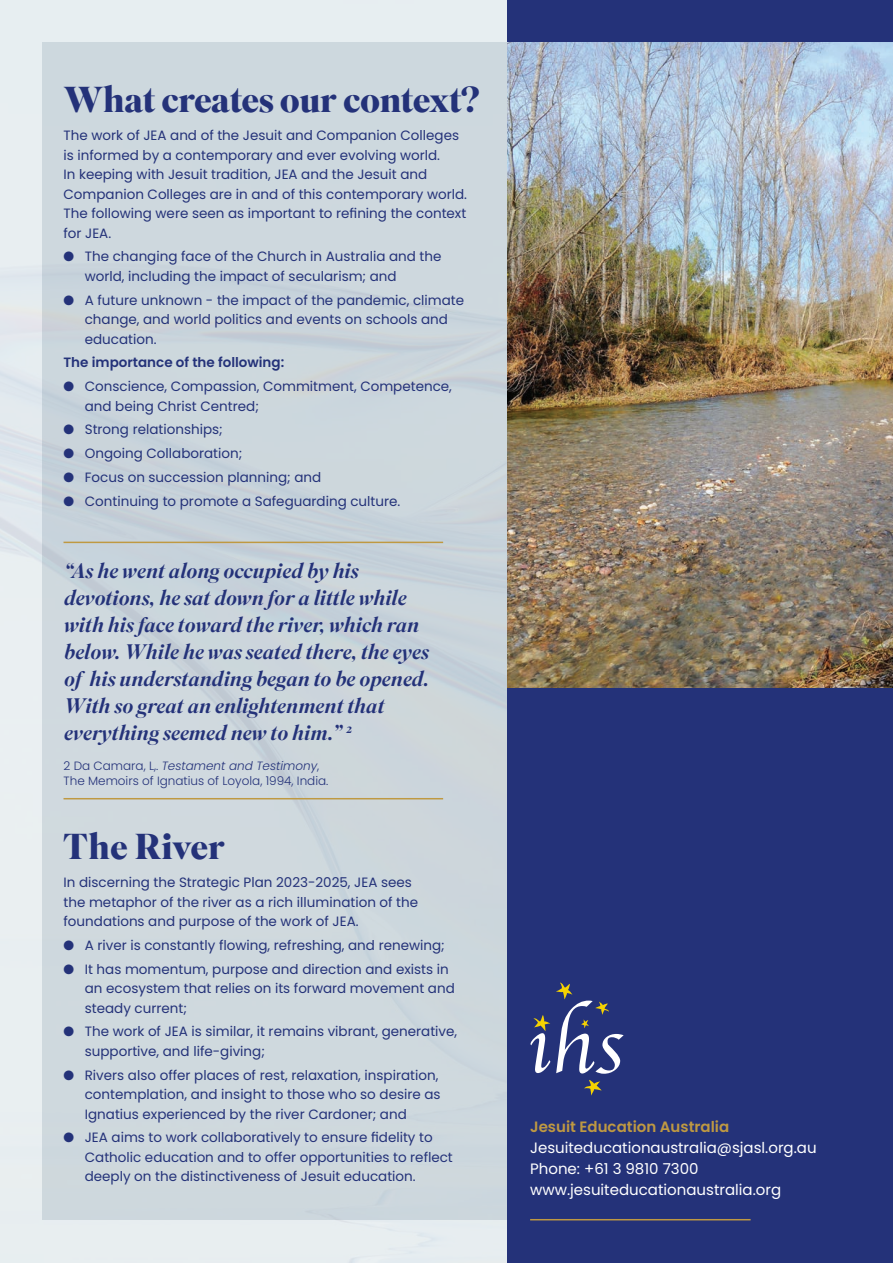
<style>
.page{position:relative;width:893px;height:1263px;background:#fff}
.page>*{position:absolute;margin:0;border:0;box-sizing:border-box;transform-origin:0 0}
.t1{font:700 36px "Superior Title";letter-spacing:-.015em;color:#243279}
.t2{font:italic 500 21px/27px "Superior Title";color:#243279}
.t3{font:15px/21px "Poppins";color:#fff}
.t4{font:600 15px "Poppins";color:#bf9942}
.t5{font:13.5px/19.5px "Poppins";color:#243279}
.t6{font:600 13.5px "Poppins";color:#243279}
.t7{font:300 12px/14.4px "Poppins";color:#243279}
.s1{font-style:italic}
</style>
<div class="page">
<div style="left:507px;top:0;width:386px;height:1263px;background:#243279"></div>
<hr style="left:64px;top:542px;width:379px;height:1px;background:#bf9942">
<hr style="left:64px;top:798px;width:379px;height:1px;background:#bf9942">
<img style="left:507px;top:43px;width:386px;height:645px">
<hr style="left:530px;top:1219px;width:221px;height:1px;background:#bf9942">
<svg style="left:584px;top:1080px;width:18px;height:16px"></svg>
<svg style="left:530px;top:982px;width:94px;height:92px"></svg>
<h1 class="t1" style="left:64px;top:77px;width:418px">What creates our context?</h1>
<p class="t5" style="left:64px;top:126px;width:405px">The work of JEA and of the Jesuit and Companion Colleges is informed by a contemporary and ever evolving world.<br>In keeping with Jesuit tradition, JEA and the Jesuit and Companion Colleges are in and of this contemporary world.<br>The following were seen as important to refining the context for JEA.</p>
<p class="t5" style="left:85px;top:247px;width:358px;text-indent:-21px">● The changing face of the Church in Australia and the world, including the impact of secularism; and</p>
<p class="t5" style="left:85px;top:290px;width:381px;text-indent:-21px">● A future unknown - the impact of the pandemic, climate change, and world politics and events on schools and education.</p>
<p class="t6" style="left:64px;top:355px;width:222px">The importance of the following:</p>
<p class="t5" style="left:85px;top:377px;width:369px;text-indent:-21px">● Conscience, Compassion, Commitment, Competence, and being Christ Centred;</p>
<p class="t5" style="left:64px;top:420px;width:161px">● Strong relationships;</p>
<p class="t5" style="left:64px;top:444px;width:180px">● Ongoing Collaboration;</p>
<p class="t5" style="left:64px;top:467px;width:259px">● Focus on succession planning; and</p>
<p class="t5" style="left:64px;top:491px;width:338px">● Continuing to promote a Safeguarding culture.</p>
<p class="t2" style="left:64px;top:558px;width:366px">“As he went along occupied by his devotions, he sat down for a little while with his face toward the river, which ran below. While he was seated there, the eyes of his understanding began to be opened.<br>With so great an enlightenment that everything seemed new to him.” <sup>2</sup></p>
<p class="t7" style="left:64px;top:759px;width:266px">2 Da Camara, L,. <span class="s1">Testament and Testimony</span>,<br>The Memoirs of Ignatius of Loyola, 1994, India.</p>
<h1 class="t1" style="left:64px;top:824px;width:163px">The River</h1>
<p class="t5" style="left:64px;top:873px;width:356px">In discerning the Strategic Plan 2023-2025, JEA sees the metaphor of the river as a rich illumination of the foundations and purpose of the work of JEA.</p>
<p class="t5" style="left:64px;top:935px;width:383px">● A river is constantly flowing, refreshing, and renewing;</p>
<p class="t5" style="left:85px;top:959px;width:371px;text-indent:-21px">● It has momentum, purpose and direction and exists in an ecosystem that relies on its forward movement and steady current;</p>
<p class="t5" style="left:85px;top:1022px;width:374px;text-indent:-21px">● The work of JEA is similar, it remains vibrant, generative, supportive, and life-giving;</p>
<p class="t5" style="left:85px;top:1065px;width:357px;text-indent:-21px">● Rivers also offer places of rest, relaxation, inspiration, contemplation, and insight to those who so desire as<br>Ignatius experienced by the river Cardoner; and</p>
<p class="t5" style="left:85px;top:1128px;width:370px;text-indent:-21px">● JEA aims to work collaboratively to ensure fidelity to<br>Catholic education and to offer opportunities to reflect deeply on the distinctiveness of Jesuit education.</p>
<p class="t4" style="left:530px;top:1118px;width:201px">Jesuit Education Australia</p>
<p class="t3" style="left:530px;top:1138px;width:288px">Jesuiteducationaustralia@sjasl.org.au<br>Phone: +61 3 9810 7300 www.jesuiteducationaustralia.org</p>
</div>
